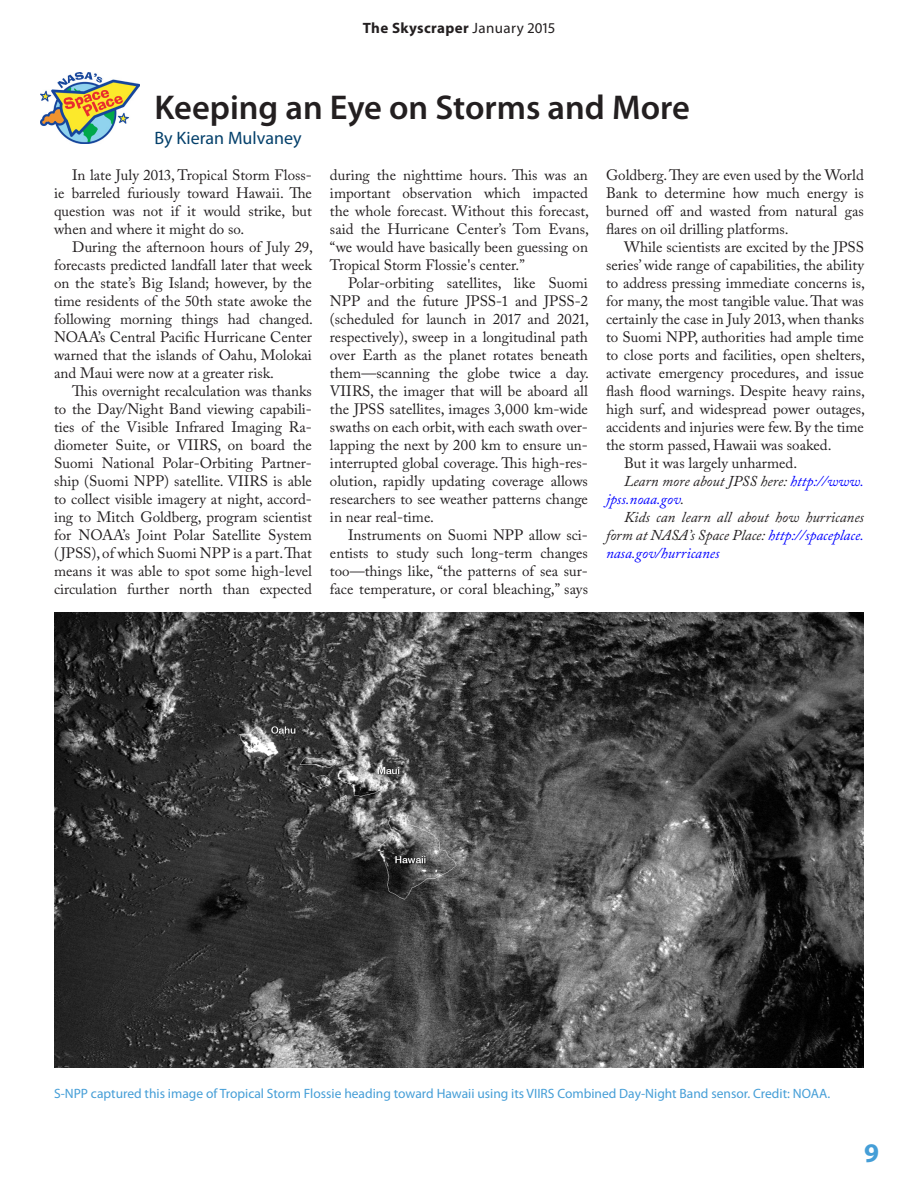
<style>
.page{position:relative;width:918px;height:1188px;background:#fff}
.page>*{position:absolute;margin:0;border:0;box-sizing:border-box;transform-origin:0 0}
.t1{font:600 34.5px "Myriad Pro";color:#231f20}
.t2{font:700 27px "Myriad Pro";color:#459ed7}
.t3{font:18px "Myriad Pro";color:#04406b}
.t4{font:15px/18px "Adobe Caslon Pro";color:#231f20;text-align:justify}
.t5{font:italic 15px "Adobe Caslon Pro";color:#231f20}
.t6{font:italic 15px "Adobe Caslon Pro";color:#00f}
.t7{font:700 15px "Myriad Pro";letter-spacing:.025em;color:#231f20}
.t8{font:13.5px "Myriad Pro";color:#459ed7}
.s1{font-weight:400}
.s2{color:#00f}
.s3{color:#231f20}
</style>
<div class="page">
<img style="left:40px;top:72px;width:99px;height:72px">
<img style="left:54px;top:612px;width:810px;height:456px">
<p class="t7" style="left:363px;top:18px;width:194px">The Skyscraper <span class="s1">January 2015</span></p>
<h1 class="t1" style="left:154px;top:85px;width:537px">Keeping an Eye on Storms and More</h1>
<p class="t3" style="left:154px;top:127px;width:149px">By Kieran Mulvaney</p>
<p class="t4" style="left:54px;top:166px;width:260px;text-indent:18px">In late July 2013, Tropical Storm Floss&shy;ie barreled furiously toward Hawaii. The question was not if it would strike, but when and where it might do so.</p>
<p class="t4" style="left:54px;top:238px;width:261px;text-indent:18px">During the afternoon hours of July 29, forecasts predicted landfall later that week on the state’s Big Island; however, by the time residents of the 50th state awoke the following morning things had changed.<br>NOAA’s Central Pacific Hurricane Center warned that the islands of Oahu, Molokai and Maui were now at a greater risk.</p>
<p class="t4" style="left:54px;top:382px;width:260px;text-indent:18px">This overnight recalculation was thanks to the Day/Night Band viewing capabili&shy;ties of the Visible Infrared Imaging Ra&shy;diometer Suite, or VIIRS, on board the Suomi National Polar-Orbiting Partner&shy;ship (Suomi NPP) satellite. VIIRS is able to collect visible imagery at night, accord&shy;ing to Mitch Goldberg, program scientist for NOAA’s Joint Polar Satellite System ( JPSS), of which Suomi NPP is a part. That means it was able to spot some high-level circulation further north than expected</p>
<p class="t4" style="left:330px;top:166px;width:261px">during the nighttime hours. This was an important observation which impacted the whole forecast. Without this forecast, said the Hurricane Center’s Tom Evans, “we would have basically been guessing on Tropical Storm Flossie's center.”</p>
<p class="t4" style="left:330px;top:274px;width:261px;text-indent:18px">Polar-orbiting satellites, like Suomi NPP and the future JPSS-1 and JPSS-2 (scheduled for launch in 2017 and 2021, respectively), sweep in a longitudinal path over Earth as the planet rotates beneath them—scanning the globe twice a day.<br>VIIRS, the imager that will be aboard all the JPSS satellites, images 3,000 km-wide swaths on each orbit, with each swath over&shy;lapping the next by 200 km to ensure un&shy;interrupted global coverage. This high-res&shy;olution, rapidly updating coverage allows researchers to see weather patterns change in near real-time.</p>
<p class="t4" style="left:330px;top:526px;width:260px;text-indent:18px">Instruments on Suomi NPP allow sci&shy;entists to study such long-term changes too—things like, “the patterns of sea sur&shy;face temperature, or coral bleaching,” says</p>
<p class="t4" style="left:606px;top:166px;width:259px">Goldberg. They are even used by the World Bank to determine how much energy is burned off and wasted from natural gas flares on oil drilling platforms.</p>
<p class="t4" style="left:624px;top:238px;width:242px">While scientists are excited by the JPSS</p>
<p class="t4" style="left:606px;top:256px;width:259px">series’ wide range of capabilities, the ability</p>
<p class="t4" style="left:606px;top:274px;width:261px">to address pressing immediate concerns is,</p>
<p class="t4" style="left:606px;top:292px;width:259px">for many, the most tangible value. That was</p>
<p class="t4" style="left:606px;top:310px;width:260px">certainly the case in July 2013, when thanks</p>
<p class="t4" style="left:606px;top:328px;width:259px">to Suomi NPP, authorities had ample time</p>
<p class="t4" style="left:606px;top:346px;width:261px">to close ports and facilities, open shelters,</p>
<p class="t4" style="left:606px;top:364px;width:259px">activate emergency procedures, and issue</p>
<p class="t4" style="left:606px;top:382px;width:261px">flash flood warnings. Despite heavy rains,</p>
<p class="t4" style="left:606px;top:400px;width:261px">high surf, and widespread power outages,</p>
<p class="t4" style="left:606px;top:418px;width:260px">accidents and injuries were few. By the time</p>
<p class="t4" style="left:606px;top:436px;width:227px">the storm passed, Hawaii was soaked.</p>
<p class="t4" style="left:624px;top:454px;width:175px">But it was largely unharmed.</p>
<p class="t5" style="left:624px;top:472px;width:241px">Learn more about JPSS here: <span class="s2">http://www.</span></p>
<p class="t6" style="left:606px;top:490px;width:80px">jpss.noaa.gov<span class="s3">.</span></p>
<p class="t5" style="left:624px;top:508px;width:242px">Kids can learn all about how hurricanes</p>
<p class="t5" style="left:606px;top:526px;width:259px">form at NASA’s Space Place: <span class="s2">http://spaceplace.</span></p>
<p class="t6" style="left:606px;top:544px;width:115px">nasa.gov/hurricanes</p>
<p class="t8" style="left:54px;top:1085px;width:778px">S-NPP captured this image of Tropical Storm Flossie heading toward Hawaii using its VIIRS Combined Day-Night Band sensor. Credit: NOAA.</p>
<h2 class="t2" style="left:864px;top:1135px;width:17px">9</h2>
</div>
